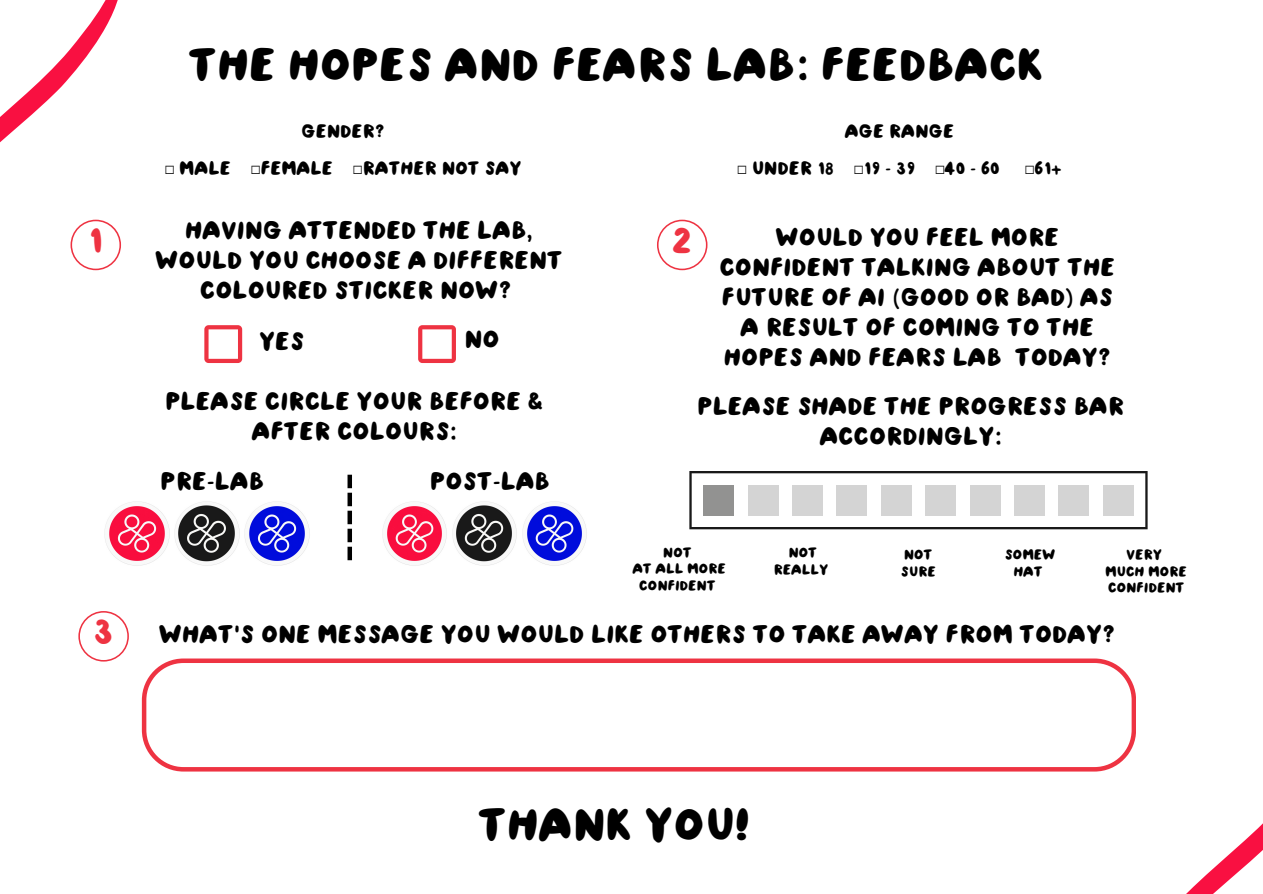
<style>
.page{position:relative;width:1263px;height:894px;background:#fff}
.page>*{position:absolute;margin:0;border:0;box-sizing:border-box;transform-origin:0 0}
.t1{font:40.05px "Tom Draws Title";color:#000}
.t2{font:33.15px "Tom Draws Title";color:#ee3342}
.t3{font:22.05px/30.2px "Tom Draws Title";color:#000;text-align:center}
.t4{font:21.9px/30.2px "Tom Draws Title";color:#000;text-align:center}
.t5{font:16.5px "Tom Draws Title";color:#000}
.t6{font:12.45px/16.6px "Tom Draws Title";color:#000;text-align:center}
.s1{font-family:"Free Mono"}
</style>
<div class="page">
<img style="left:244px;top:501px;width:66px;height:65px">
<img style="left:104px;top:501px;width:66px;height:65px">
<img style="left:174px;top:501px;width:66px;height:65px">
<img style="left:522px;top:501px;width:65px;height:65px">
<img style="left:382px;top:501px;width:65px;height:65px">
<img style="left:452px;top:501px;width:65px;height:65px">
<svg style="left:0;top:0;width:118px;height:271px"></svg>
<svg style="left:71px;top:219px;width:50px;height:51px"></svg>
<svg style="left:657px;top:219px;width:50px;height:51px"></svg>
<svg style="left:204px;top:325px;width:38px;height:38px"></svg>
<svg style="left:418px;top:325px;width:38px;height:38px"></svg>
<svg style="left:689px;top:471px;width:459px;height:58px"></svg>
<svg style="left:78px;top:611px;width:51px;height:50px"></svg>
<svg style="left:142px;top:658px;width:971px;height:112px"></svg>
<svg style="left:1027px;top:663px;width:236px;height:230px"></svg>
<div style="left:347px;top:546px;width:5px;height:14px;background:#000"></div>
<div style="left:347px;top:528px;width:5px;height:14px;background:#000"></div>
<div style="left:347px;top:510px;width:5px;height:14px;background:#000"></div>
<div style="left:347px;top:492px;width:5px;height:14px;background:#000"></div>
<div style="left:347px;top:474px;width:5px;height:14px;background:#000"></div>
<p class="t1" style="left:190px;top:45px;width:856px">THE HOPES AND FEARS LAB: FEEDBACK</p>
<p class="t5" style="left:302px;top:123px;width:85px">GENDER?</p>
<p class="t5" style="left:845px;top:123px;width:111px">AGE RANGE</p>
<p class="t5" style="left:737px;top:160px;width:264px"><span class="s1">☐</span> UNDER 18 <span class="s1">☐</span>19 - 39 <span class="s1">☐</span>40 - 60</p>
<p class="t5" style="left:1025px;top:160px;width:39px"><span class="s1">☐</span>61+</p>
<p class="t5" style="left:165px;top:160px;width:358px"><span class="s1">☐</span> MALE <span class="s1">☐</span>FEMALE <span class="s1">☐</span>RATHER NOT SAY</p>
<p class="t4" style="left:155px;top:216px;width:409px">HAVING ATTENDED THE LAB,<br>WOULD YOU CHOOSE A DIFFERENT<br>COLOURED STICKER NOW?</p>
<p class="t2" style="left:88px;top:224px;width:17px">1</p>
<p class="t2" style="left:672px;top:224px;width:22px">2</p>
<p class="t4" style="left:260px;top:326px;width:47px">YES</p>
<p class="t4" style="left:465px;top:325px;width:37px">NO</p>
<p class="t3" style="left:720px;top:222px;width:397px">WOULD YOU FEEL MORE<br>CONFIDENT TALKING ABOUT THE<br>FUTURE OF AI (GOOD OR BAD) AS<br>A RESULT OF COMING TO THE<br>HOPES AND FEARS LAB TODAY?</p>
<p class="t4" style="left:165px;top:387px;width:380px">PLEASE CIRCLE YOUR BEFORE &amp;<br>AFTER COLOURS:</p>
<p class="t4" style="left:697px;top:391px;width:428px">PLEASE SHADE THE PROGRESS BAR<br>ACCORDINGLY:</p>
<p class="t4" style="left:160px;top:466px;width:106px">PRE-LAB</p>
<p class="t4" style="left:430px;top:466px;width:122px">POST-LAB</p>
<p class="t6" style="left:663px;top:544px;width:30px">NOT</p>
<p class="t6" style="left:633px;top:561px;width:95px">AT ALL MORE<br>CONFIDENT</p>
<p class="t6" style="left:774px;top:544px;width:56px">NOT<br>REALLY</p>
<p class="t6" style="left:904px;top:546px;width:30px">NOT</p>
<p class="t6" style="left:901px;top:563px;width:37px">SURE</p>
<p class="t6" style="left:1005px;top:546px;width:52px">SOMEW<br>HAT</p>
<p class="t6" style="left:1127px;top:546px;width:37px">VERY</p>
<p class="t6" style="left:1105px;top:563px;width:83px;text-align:left">MUCH MORE<br>CONFIDENT</p>
<p class="t2" style="left:94px;top:615px;width:21px">3</p>
<p class="t3" style="left:159px;top:619px;width:958px">WHAT’S ONE MESSAGE YOU WOULD LIKE OTHERS TO TAKE AWAY FROM TODAY?</p>
<p class="t1" style="left:479px;top:804px;width:273px">THANK YOU!</p>
</div>
